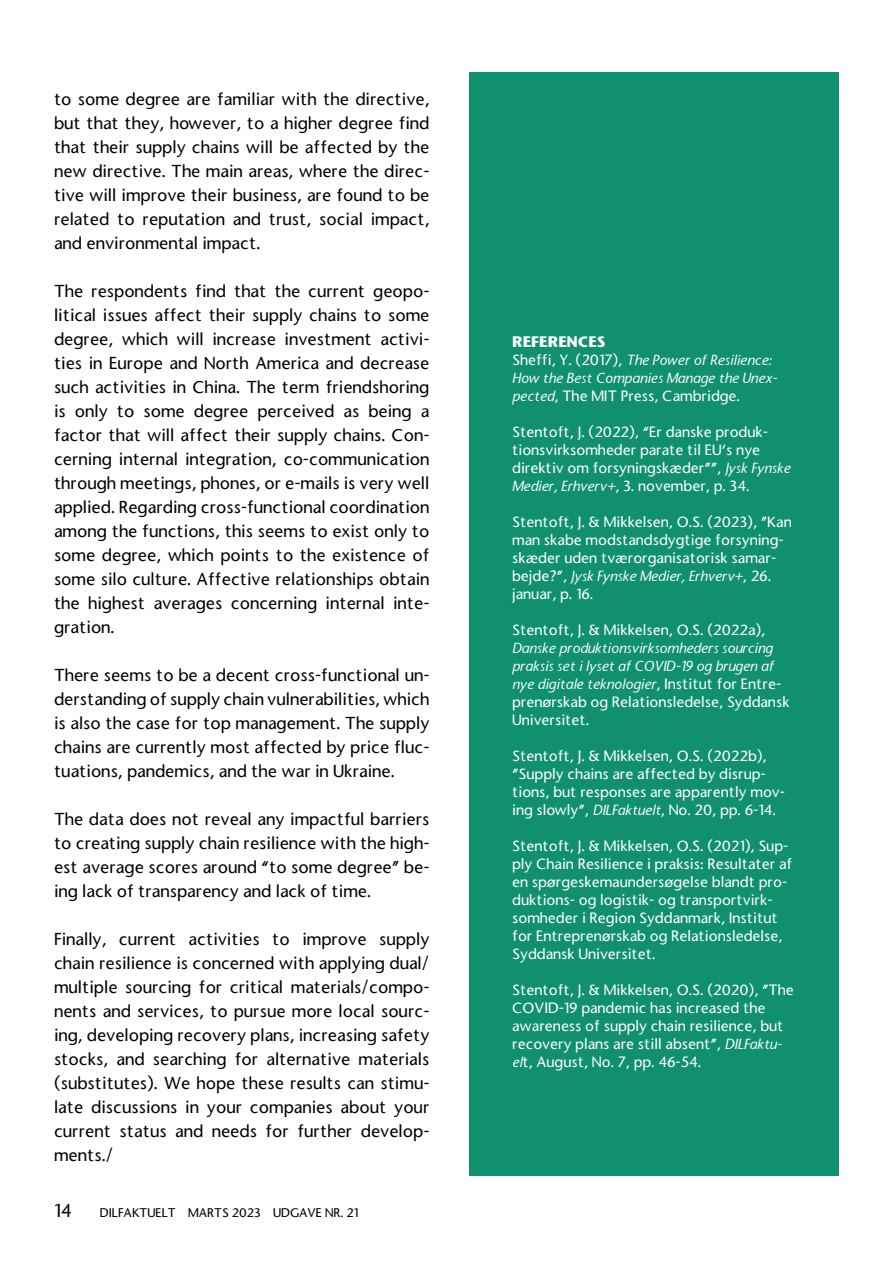
<style>
.page{position:relative;width:893px;height:1263px;background:#fff}
.page>*{position:absolute;margin:0;border:0;box-sizing:border-box;transform-origin:0 0}
.t1{font:500 18px "Stone Sans";color:#000}
.t2{font:500 16.5px/24px "Stone Sans";color:#000;text-align:justify}
.t3{font:500 14.25px/18px "Stone Sans";color:#fff}
.t4{font:italic 500 14.25px/18px "Stone Sans";color:#fff}
.t5{font:500 12px "Stone Sans";color:#000}
.s1{font-weight:700;font-style:normal}
.s2{font-style:normal}
.s3{font-style:italic}
</style>
<div class="page">
<div style="left:470px;top:72px;width:369px;height:1104px;background:#10906d"></div>
<p class="t2" style="left:54px;top:87px;width:377px">to some degree are familiar with the directive, but that they, however, to a higher degree find that their supply chains will be affected by the new directive. The main areas, where the direc&shy;tive will improve their business, are found to be related to reputation and trust, social impact, and environmental impact.</p>
<p class="t2" style="left:54px;top:279px;width:377px">The respondents find that the current geopo&shy;litical issues affect their supply chains to some degree, which will increase investment activi&shy;ties in Europe and North America and decrease such activities in China. The term friendshoring is only to some degree perceived as being a factor that will affect their supply chains. Con&shy;cerning internal integration, co-communication through meetings, phones, or e-mails is very well applied. Regarding cross-functional coordination among the functions, this seems to exist only to some degree, which points to the existence of some silo culture. Affective relationships obtain the highest averages concerning internal inte&shy;gration.</p>
<p class="t2" style="left:54px;top:663px;width:377px">There seems to be a decent cross-functional un&shy;derstanding of supply chain vulnerabilities, which is also the case for top management. The supply chains are currently most affected by price fluc&shy;tuations, pandemics, and the war in Ukraine.</p>
<p class="t2" style="left:54px;top:807px;width:377px">The data does not reveal any impactful barriers to creating supply chain resilience with the high&shy;est average scores around “to some degree” be&shy;ing lack of transparency and lack of time.</p>
<p class="t2" style="left:54px;top:927px;width:377px">Finally, current activities to improve supply chain resilience is concerned with applying dual/ multiple sourcing for critical materials/compo&shy;nents and services, to pursue more local sourc&shy;ing, developing recovery plans, increasing safety stocks, and searching for alternative materials (substitutes). We hope these results can stimu&shy;late discussions in your companies about your current status and needs for further develop&shy;ments./</p>
<p class="t1" style="left:54px;top:1199px;width:19px">14</p>
<p class="t5" style="left:100px;top:1205px;width:260px">DILFAKTUELT MARTS 2023 UDGAVE NR. 21</p>
<p class="t4" style="left:512px;top:333px;width:267px"><span class="s1">REFERENCES<br></span><span class="s2">Sheffi, Y. (2017),</span> The Power of Resilience:<br>How the Best Companies Manage the Unex&shy;pected<span class="s2">, The MIT Press, Cambridge.</span></p>
<p class="t3" style="left:512px;top:423px;width:280px">Stentoft, J. (2022), “Er danske produk&shy;tionsvirksomheder parate til EU’s nye direktiv om forsyningskæder””, <span class="s3">Jysk Fynske Medier, Erhverv+</span>, 3. november, p. 34.</p>
<p class="t3" style="left:512px;top:513px;width:281px">Stentoft, J. &amp; Mikkelsen, O.S. (2023), ”Kan man skabe modstandsdygtige forsyning&shy;skæder uden tværorganisatorisk samar&shy;bejde?”, <span class="s3">Jysk Fynske Medier, Erhverv+</span>, 26. januar, p. 16.</p>
<p class="t3" style="left:512px;top:621px;width:255px">Stentoft, J. &amp; Mikkelsen, O.S. (2022a),</p>
<p class="t4" style="left:512px;top:639px;width:279px">Danske produktionsvirksomheders sourcing praksis set i lyset af COVID-19 og brugen af nye digitale teknologier<span class="s2">, Institut for Entre&shy;prenørskab og Relationsledelse, Syddansk Universitet.</span></p>
<p class="t3" style="left:512px;top:747px;width:274px">Stentoft, J. &amp; Mikkelsen, O.S. (2022b), ”Supply chains are affected by disrup&shy;tions, but responses are apparently mov&shy;ing slowly”, <span class="s3">DILFaktuelt</span>, No. 20, pp. 6-14.</p>
<p class="t3" style="left:512px;top:837px;width:282px">Stentoft, J. &amp; Mikkelsen, O.S. (2021), Sup&shy;ply Chain Resilience i praksis: Resultater af en spørgeskemaundersøgelse blandt pro&shy;duktions- og logistik- og transportvirk&shy;somheder i Region Syddanmark, Institut for Entreprenørskab og Relationsledelse, Syddansk Universitet.</p>
<p class="t3" style="left:512px;top:981px;width:283px">Stentoft, J. &amp; Mikkelsen, O.S. (2020), ”The COVID-19 pandemic has increased the awareness of supply chain resilience, but recovery plans are still absent”, <span class="s3">DILFaktu&shy;el</span>t, August, No. 7, pp. 46-54.</p>
</div>
